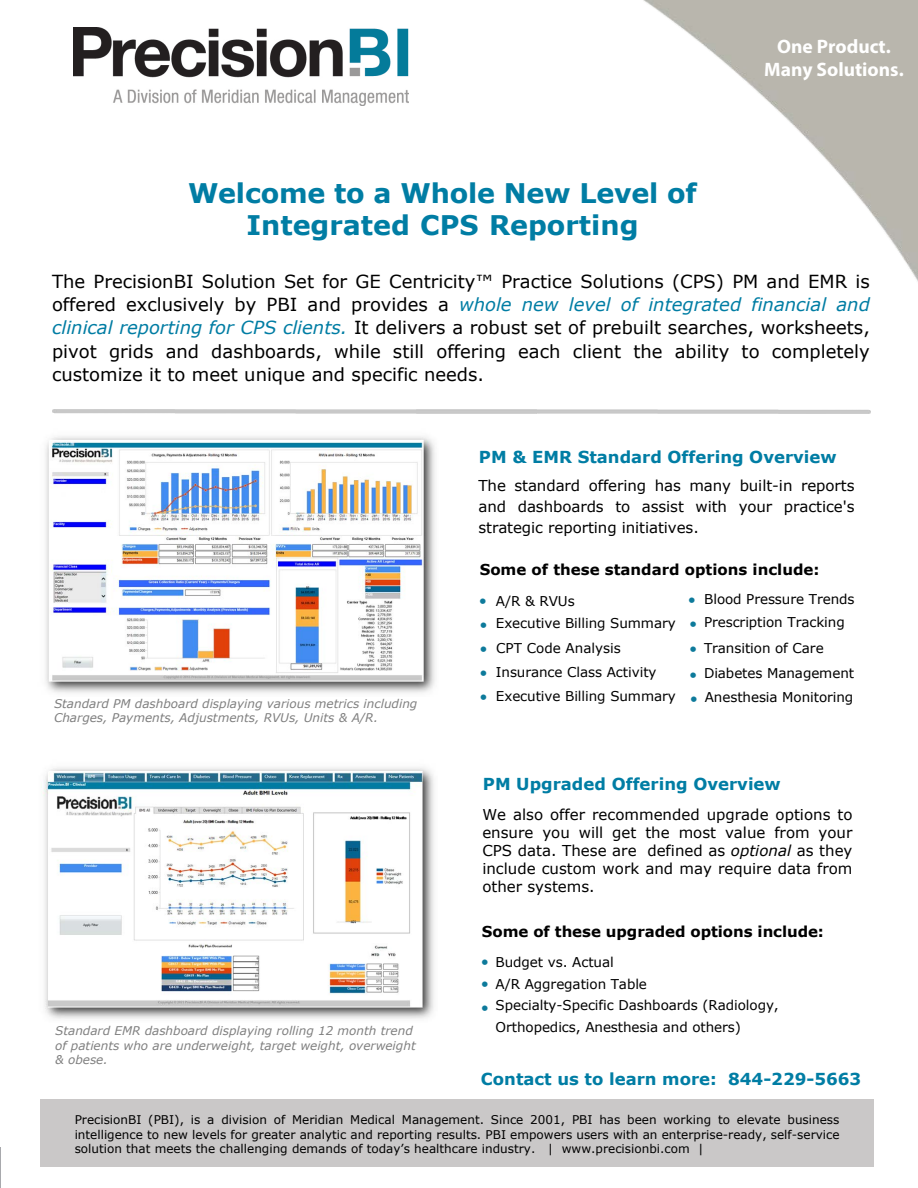
<style>
.page{position:relative;width:918px;height:1188px;background:#fff}
.page>*{position:absolute;margin:0;border:0;box-sizing:border-box;transform-origin:0 0}
.t1{font:700 27px/32.4px "Verdana";color:#007da4;text-align:center}
.t2{font:700 19.5px/22.5px "Myriad Pro";color:#fff;text-align:center}
.t3{font:18px/23.2px "Verdana";color:#000;text-align:justify}
.t4{font:700 16.5px "Verdana";color:#007da4}
.t5{font:15px/18px "Verdana";letter-spacing:-.005em;color:#000;text-align:justify}
.t6{font:700 15px "Verdana";letter-spacing:-.005em;color:#000}
.t7{font:15px/23.4px "Verdana";color:#0d7a9b}
.t8{font:13.5px/21.6px "Verdana";letter-spacing:-.005em;color:#000}
.t9{font:12px/14.4px "Verdana";color:#000;text-align:justify}
.t10{font:italic 12px/14.4px "Verdana";color:#808080}
.s1{font-style:italic;color:#007da4}
.s2{font-size:15px;color:#0d7a9b}
.s3{font-style:italic}
</style>
<div class="page">
<img style="left:643px;top:0;width:275px;height:282px">
<img style="left:73px;top:28px;width:335px;height:77px">
<div style="left:0;top:130px;width:903px;height:1058px;background:#fff;opacity:.75"></div>
<p class="t2" style="left:764px;top:35px;width:141px">One Product.<br>Many Solutions.</p>
<h1 class="t1" style="left:188px;top:176px;width:510px">Welcome to a Whole New Level of<br>Integrated CPS Reporting</h1>
<p class="t3" style="left:52px;top:270px;width:819px">The PrecisionBI Solution Set for GE Centricity™ Practice Solutions (CPS) PM and EMR is offered exclusively by PBI and provides a <span class="s1">whole new level of integrated financial and clinical reporting for CPS clients.</span> It delivers a robust set of prebuilt searches, worksheets, pivot grids and dashboards, while still offering each client the ability to completely customize it to meet unique and specific needs.</p>
<p class="t4" style="left:479px;top:446px;width:359px">PM &amp; EMR Standard Offering Overview</p>
<p class="t5" style="left:478px;top:475px;width:378px;line-height:20.9px">The standard offering has many built-in reports and dashboards to assist with your practice's strategic reporting initiatives.</p>
<p class="t6" style="left:480px;top:559px;width:341px">Some of these standard options include:</p>
<p class="t10" style="left:54px;top:696px;width:365px">Standard PM dashboard displaying various metrics including<br>Charges, Payments, Adjustments, RVUs, Units &amp; A/R.</p>
<p class="t10" style="left:55px;top:1024px;width:362px">Standard EMR dashboard displaying rolling 12 month trend of patients who are underweight, target weight, overweight &amp; obese.</p>
<p class="t8" style="left:496px;top:590px;width:181px">A/R &amp; RVUs<br>Executive Billing Summary</p>
<p class="t8" style="left:496px;top:637px;width:126px">CPT Code Analysis</p>
<p class="t7" style="left:479px;top:589px;width:10px">• •</p>
<p class="t7" style="left:479px;top:637px;width:10px">•</p>
<p class="t8" style="left:479px;top:661px;width:179px"><span class="s2">•</span> Insurance Class Activity</p>
<p class="t8" style="left:479px;top:685px;width:198px"><span class="s2">•</span> Executive Billing Summary</p>
<p class="t8" style="left:688px;top:589px;width:168px"><span class="s2">•</span> Blood Pressure Trends</p>
<p class="t8" style="left:689px;top:611px;width:157px"><span class="s2">•</span> Prescription Tracking</p>
<p class="t8" style="left:689px;top:637px;width:136px"><span class="s2">•</span> Transition of Care</p>
<p class="t8" style="left:689px;top:662px;width:167px"><span class="s2">•</span> Diabetes Management</p>
<p class="t8" style="left:690px;top:686px;width:165px"><span class="s2">•</span> Anesthesia Monitoring</p>
<p class="t4" style="left:483px;top:773px;width:299px">PM Upgraded Offering Overview</p>
<p class="t5" style="left:482px;top:805px;width:372px">We also offer recommended upgrade options to ensure you will get the most value from your CPS data. These are defined as <span class="s3">optional</span> as they include custom work and may require data from other systems.</p>
<p class="t6" style="left:482px;top:921px;width:344px">Some of these upgraded options include:</p>
<p class="t7" style="left:481px;top:951px;width:10px;line-height:21.9px">• •</p>
<p class="t7" style="left:481px;top:995px;width:10px">•</p>
<p class="t8" style="left:496px;top:951px;width:285px">Budget vs. Actual<br>A/R Aggregation Table<br>Specialty-Specific Dashboards (Radiology,<br>Orthopedics, Anesthesia and others)</p>
<p class="t4" style="left:481px;top:1068px;width:382px">Contact us to learn more: 844-229-5663</p>
<p class="t9" style="left:75px;top:1113px;width:766px">PrecisionBI (PBI), is a division of Meridian Medical Management. Since 2001, PBI has been working to elevate business intelligence to new levels for greater analytic and reporting results. PBI empowers users with an enterprise-ready, self-service solution that meets the challenging demands of today’s healthcare industry. | www.precisionbi.com |</p>
</div>
